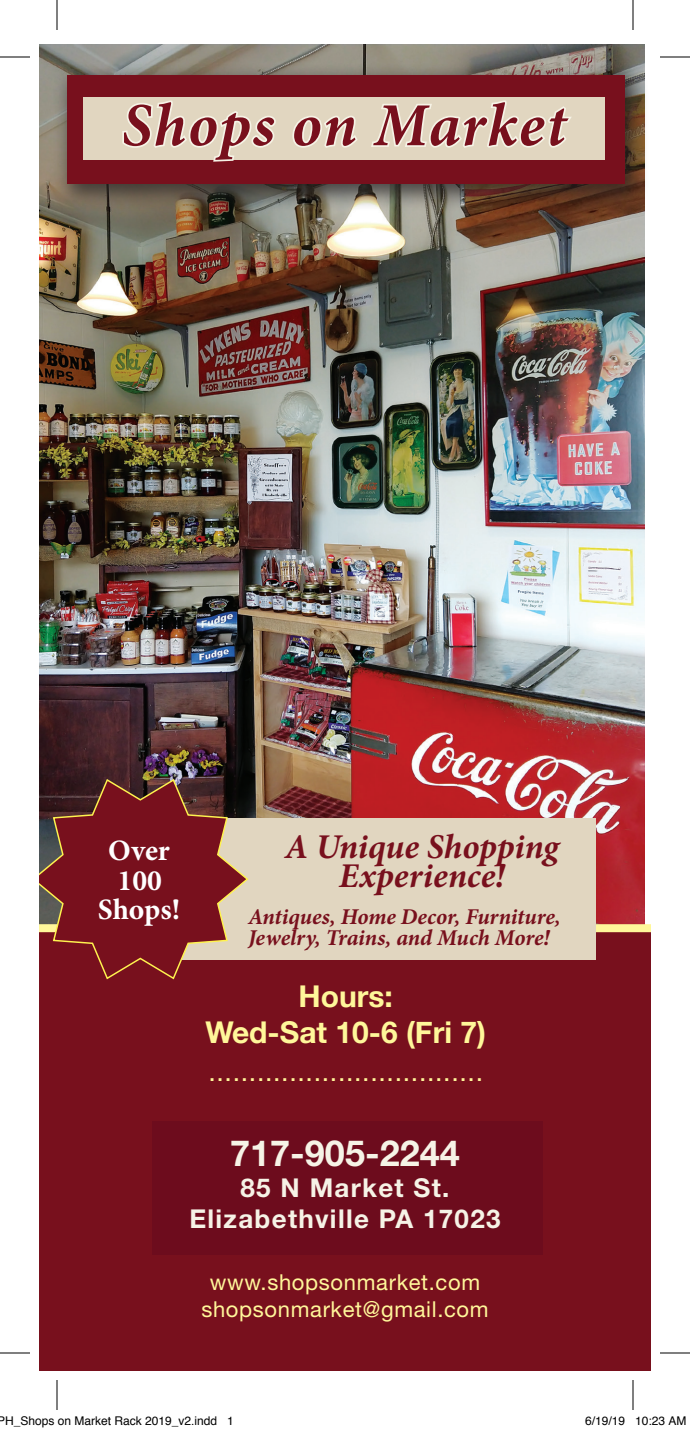
<style>
.page{position:relative;width:690px;height:1431px;background:#fff}
.page>*{position:absolute;margin:0;border:0;box-sizing:border-box;transform-origin:0 0}
.t1{font:italic 700 61.2px "Minion Pro";letter-spacing:.025em;color:#78101d}
.t2{font:700 36px "Helvetica Neue LT Std";color:#f6f3e6}
.t3{font:italic 700 34.8px/29.6px "Minion Pro";letter-spacing:-.005em;color:#78101d;text-align:center}
.t4{font:30px "DIN";color:#fff79a}
.t5{font:700 30px/36px "Helvetica Neue";color:#fff79a;text-align:center}
.t6{font:700 29.6px/29.6px "Minion Pro";color:#fff;text-align:center}
.t7{font:700 26px/31.2px "Helvetica Neue LT Std";letter-spacing:.05em;color:#f6f3e6;text-align:center}
.t8{font:italic 700 22.6px/20.8px "Minion Pro";letter-spacing:-.005em;color:#78101d}
.t9{font:22px/26.4px "Helvetica Neue LT Std";letter-spacing:.03em;color:#fff79a;text-align:center}
.t10{font:12px "Helvetica";color:#000}
</style>
<div class="page">
<img style="left:39px;top:44px;width:605px;height:889px">
<div style="left:39px;top:933px;width:612px;height:438px;background:#78101d"></div>
<div style="left:39px;top:924px;width:612px;height:8px;background:#fff79a"></div>
<div style="left:52px;top:63px;width:597px;height:149px;background:#231f20;opacity:.75"></div>
<div style="left:67px;top:75px;width:557px;height:109px;background:#78101d"></div>
<div style="left:83px;top:97px;width:522px;height:63px;background:#e1d6c0"></div>
<svg style="left:122px;top:100px;width:154px;height:62px"></svg>
<svg style="left:292px;top:116px;width:66px;height:32px"></svg>
<svg style="left:371px;top:100px;width:201px;height:48px"></svg>
<div style="left:157px;top:818px;width:439px;height:141px;background:#e1d6c0"></div>
<svg style="left:39px;top:778px;width:211px;height:202px"></svg>
<div style="left:152px;top:1121px;width:390px;height:134px;background:#6d0c1d"></div>
<hr style="left:0;top:57px;width:30px;height:1px;background:#000">
<hr style="left:660px;top:57px;width:30px;height:1px;background:#000">
<hr style="left:0;top:1353px;width:30px;height:1px;background:#000">
<hr style="left:660px;top:1353px;width:30px;height:1px;background:#000">
<hr style="left:57px;top:0;width:1px;height:30px;background:#000">
<hr style="left:57px;top:1380px;width:1px;height:30px;background:#000">
<hr style="left:633px;top:0;width:1px;height:30px;background:#000">
<hr style="left:633px;top:1380px;width:1px;height:30px;background:#000">
<h1 class="t1" style="left:122px;top:82px;width:446px">Shops on Market</h1>
<h3 class="t6" style="left:98px;top:836px;width:84px">Over<br>100<br>Shops!</h3>
<h3 class="t3" style="left:285px;top:831px;width:276px">A Unique Shopping<br>Experience!</h3>
<p class="t8" style="left:248px;top:906px;width:314px">Antiques, Home Decor, Furniture,<br>Jewelry, Trains, and Much More!</p>
<h3 class="t5" style="left:206px;top:979px;width:282px">Hours:<br>Wed-Sat 10-6 (Fri 7)</h3>
<h3 class="t4" style="left:208px;top:1052px;width:277px">..................................</h3>
<h2 class="t2" style="left:230px;top:1130px;width:231px">717-905-2244</h2>
<p class="t7" style="left:189px;top:1171px;width:313px">85 N Market St.<br>Elizabethville PA 17023</p>
<p class="t9" style="left:201px;top:1269px;width:289px">www.shopsonmarket.com shopsonmarket@gmail.com</p>
<p class="t10" style="left:-3px;top:1412px;width:238px">PH_Shops on Market Rack 2019_v2.indd 1</p>
<p class="t10" style="left:585px;top:1412px;width:103px">6/19/19 10:23 AM</p>
</div>
